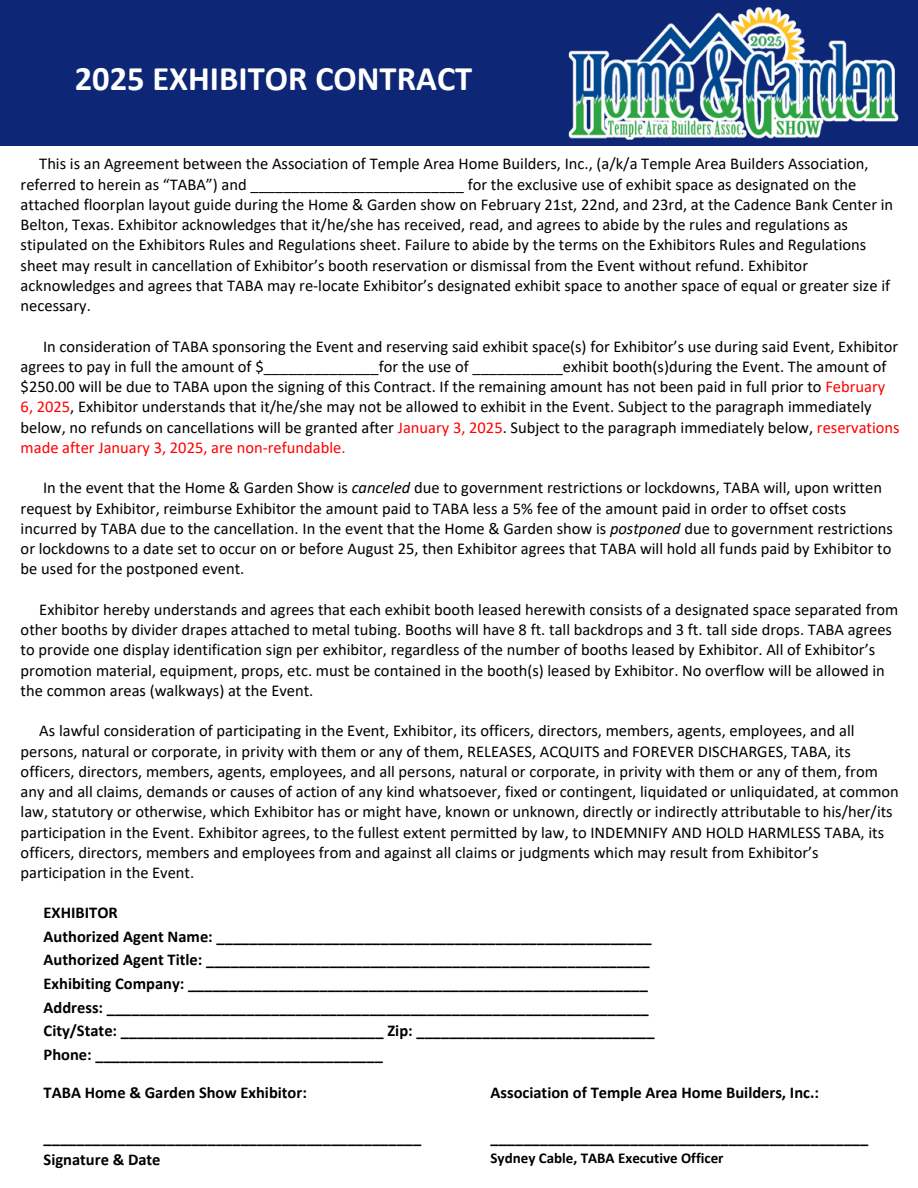
<style>
.page{position:relative;width:918px;height:1188px;background:#fff}
.page>*{position:absolute;margin:0;border:0;box-sizing:border-box;transform-origin:0 0}
.t1{font:700 34.5px "Calibri";color:#fff}
.t2{font:16.5px/20.2px "Calibri";color:#000}
.t3{font:700 16.5px/23.7px "Calibri";color:#000}
.t4{font:700 15px "Calibri";color:#000}
.s1{color:#f00}
.s2{font-style:italic}
</style>
<div class="page">
<div style="left:0;top:0;width:918px;height:146px;background:#0d2676"></div>
<img style="left:568px;top:7px;width:331px;height:133px">
<p class="t1" style="left:75px;top:64px;width:399px">2025 EXHIBITOR CONTRACT</p>
<p class="t2" style="left:21px;top:155px;width:874px;text-indent:19px">This is an Agreement between the Association of Temple Area Home Builders, Inc., (a/k/a Temple Area Builders Association, referred to herein as “TABA”) and __________________________ for the exclusive use of exhibit space as designated on the attached floorplan layout guide during the Home &amp; Garden show on February 21st, 22nd, and 23rd, at the Cadence Bank Center in Belton, Texas. Exhibitor acknowledges that it/he/she has received, read, and agrees to abide by the rules and regulations as stipulated on the Exhibitors Rules and Regulations sheet. Failure to abide by the terms on the Exhibitors Rules and Regulations sheet may result in cancellation of Exhibitor’s booth reservation or dismissal from the Event without refund. Exhibitor acknowledges and agrees that TABA may re-locate Exhibitor’s designated exhibit space to another space of equal or greater size if necessary.</p>
<p class="t2" style="left:21px;top:337px;width:881px;text-indent:22px">In consideration of TABA sponsoring the Event and reserving said exhibit space(s) for Exhibitor’s use during said Event, Exhibitor agrees to pay in full the amount of $______________for the use of ___________exhibit booth(s)during the Event. The amount of $250.00 will be due to TABA upon the signing of this Contract. If the remaining amount has not been paid in full prior to <span class="s1">February 6, 2025</span>, Exhibitor understands that it/he/she may not be allowed to exhibit in the Event. Subject to the paragraph immediately below, no refunds on cancellations will be granted after <span class="s1">January 3, 2025</span>. Subject to the paragraph immediately below, <span class="s1">reservations made after January 3, 2025, are non-refundable.</span></p>
<p class="t2" style="left:21px;top:479px;width:874px;text-indent:22px">In the event that the Home &amp; Garden Show is <span class="s2">canceled</span> due to government restrictions or lockdowns, TABA will, upon written request by Exhibitor, reimburse Exhibitor the amount paid to TABA less a 5% fee of the amount paid in order to offset costs incurred by TABA due to the cancellation. In the event that the Home &amp; Garden show is <span class="s2">postponed</span> due to government restrictions or lockdowns to a date set to occur on or before August 25, then Exhibitor agrees that TABA will hold all funds paid by Exhibitor to be used for the postponed event.</p>
<p class="t2" style="left:21px;top:601px;width:879px;text-indent:19px">Exhibitor hereby understands and agrees that each exhibit booth leased herewith consists of a designated space separated from other booths by divider drapes attached to metal tubing. Booths will have 8 ft. tall backdrops and 3 ft. tall side drops. TABA agrees to provide one display identification sign per exhibitor, regardless of the number of booths leased by Exhibitor. All of Exhibitor’s promotion material, equipment, props, etc. must be contained in the booth(s) leased by Exhibitor. No overflow will be allowed in the common areas (walkways) at the Event.</p>
<p class="t2" style="left:21px;top:722px;width:880px;text-indent:19px">As lawful consideration of participating in the Event, Exhibitor, its officers, directors, members, agents, employees, and all persons, natural or corporate, in privity with them or any of them, RELEASES, ACQUITS and FOREVER DISCHARGES, TABA, its officers, directors, members, agents, employees, and all persons, natural or corporate, in privity with them or any of them, from any and all claims, demands or causes of action of any kind whatsoever, fixed or contingent, liquidated or unliquidated, at common law, statutory or otherwise, which Exhibitor has or might have, known or unknown, directly or indirectly attributable to his/her/its participation in the Event. Exhibitor agrees, to the fullest extent permitted by law, to INDEMNIFY AND HOLD HARMLESS TABA, its officers, directors, members and employees from and against all claims or judgments which may result from Exhibitor’s participation in the Event.</p>
<h2 class="t3" style="left:44px;top:902px;width:613px">EXHIBITOR<br>Authorized Agent Name: _____________________________________________________ Authorized Agent Title: ______________________________________________________ Exhibiting Company: ________________________________________________________ Address: __________________________________________________________________ City/State: ________________________________ Zip: _____________________________ Phone: ___________________________________</h2>
<h2 class="t3" style="left:44px;top:1082px;width:265px">TABA Home &amp; Garden Show Exhibitor:</h2>
<h2 class="t3" style="left:491px;top:1082px;width:330px">Association of Temple Area Home Builders, Inc.:</h2>
<h2 class="t3" style="left:44px;top:1127px;width:379px;line-height:22.5px">______________________________________________<br>Signature &amp; Date</h2>
<h2 class="t3" style="left:491px;top:1127px;width:379px">______________________________________________</h2>
<h2 class="t4" style="left:491px;top:1152px;width:235px">Sydney Cable, TABA Executive Officer</h2>
</div>
